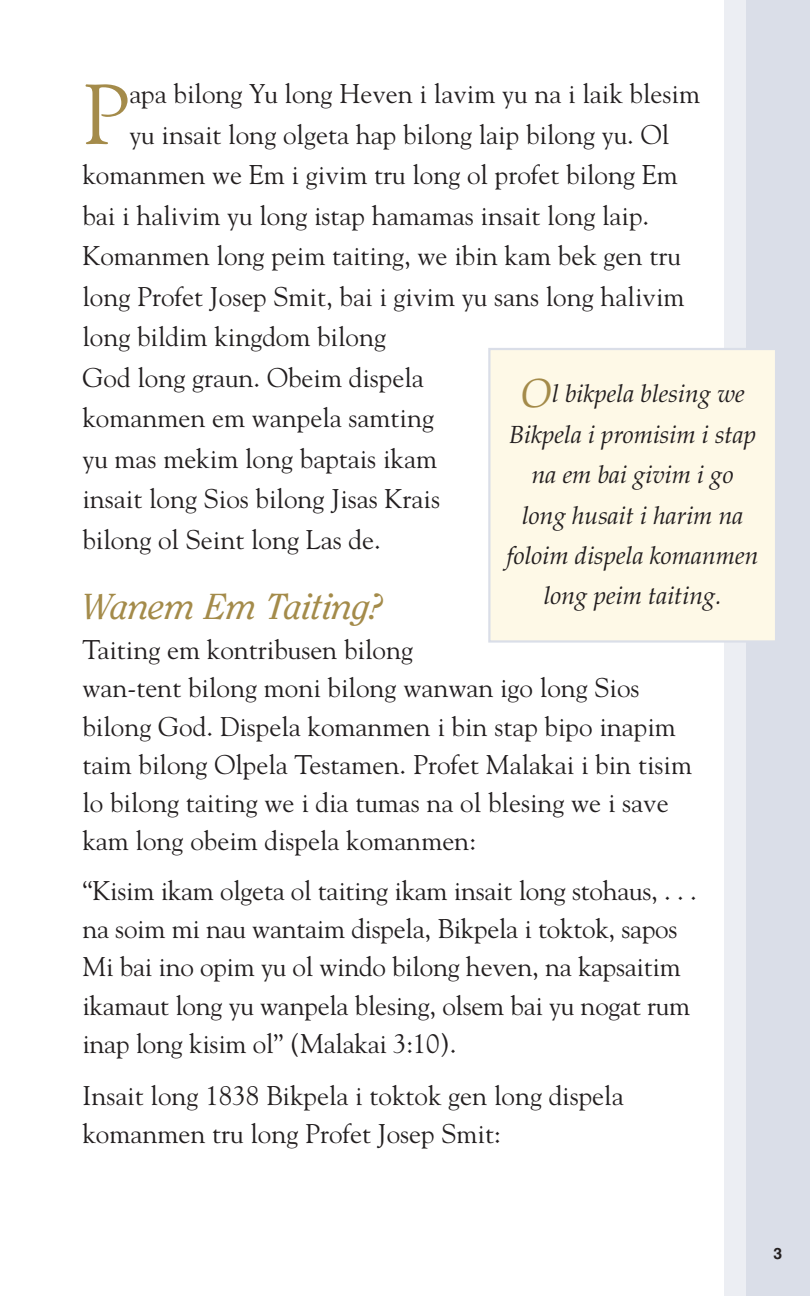
<style>
.page{position:relative;width:810px;height:1296px;background:#fff}
.page>*{position:absolute;margin:0;border:0;box-sizing:border-box;transform-origin:0 0}
.t1{font:84.6px "Goudy Oldstylelds Lat";color:#a48b4a}
.t2{font:italic 36px "Clearfacelds Lat";letter-spacing:-.01em;color:#a48b4a}
.t3{font:27px/38.2px "Goudy Oldstylelds Lat";color:#231f20}
.t4{font:italic 24.75px/40.5px "Palatinolds Lat";color:#231f20;text-align:center}
.t5{font:700 15.75px "Helveticalds Lat";color:#231f20}
.s1{font-size:40.5px;color:#a48b4a}
</style>
<div class="page">
<div style="left:725px;top:0;width:85px;height:1296px;background:#dadee8"></div>
<div style="left:725px;top:0;width:21px;height:1296px;background:#eceef3"></div>
<div style="left:489px;top:349px;width:287px;height:292px;background:#fef9e7"></div>
<div style="left:488px;top:348px;width:289px;height:295px;border:2px solid #dadee8"></div>
<h1 class="t1" style="left:82px;top:46px;width:48px">P</h1>
<p class="t3" style="left:129px;top:72px;width:572px">apa bilong Yu long Heven i lavim yu na i laik blesim</p>
<p class="t3" style="left:129px;top:113px;width:541px">yu insait long olgeta hap bilong laip bilong yu. Ol</p>
<p class="t3" style="left:82px;top:153px;width:597px">komanmen we Em i givim tru long ol profet bilong Em</p>
<p class="t3" style="left:82px;top:194px;width:568px">bai i halivim yu long istap hamamas insait long laip.</p>
<p class="t3" style="left:82px;top:234px;width:600px">Komanmen long peim taiting, we ibin kam bek gen tru</p>
<p class="t3" style="left:82px;top:275px;width:604px">long Profet Josep Smit, bai i givim yu sans long halivim</p>
<p class="t3" style="left:82px;top:315px;width:305px">long bildim kingdom bilong</p>
<p class="t3" style="left:82px;top:356px;width:343px">God long graun. Obeim dispela</p>
<p class="t3" style="left:82px;top:396px;width:353px">komanmen em wanpela samting</p>
<p class="t3" style="left:82px;top:437px;width:356px">yu mas mekim long baptais ikam</p>
<p class="t3" style="left:82px;top:477px;width:359px">insait long Sios bilong Jisas Krais</p>
<p class="t3" style="left:82px;top:518px;width:300px">bilong ol Seint long Las de.</p>
<h2 class="t2" style="left:82px;top:577px;width:303px">Wanem Em Taiting?</h2>
<p class="t3" style="left:82px;top:628px;width:611px">Taiting em kontribusen bilong<br>wan-tent bilong moni bilong wanwan igo long Sios bilong God. Dispela komanmen i bin stap bipo inapim taim bilong Olpela Testamen. Profet Malakai i bin tisim lo bilong taiting we i dia tumas na ol blesing we i save kam long obeim dispela komanmen:</p>
<p class="t3" style="left:82px;top:869px;width:616px">“Kisim ikam olgeta ol taiting ikam insait long stohaus, . . . na soim mi nau wantaim dispela, Bikpela i toktok, sapos Mi bai ino opim yu ol windo bilong heven, na kapsaitim ikamaut long yu wanpela blesing, olsem bai yu nogat rum inap long kisim ol” (Malakai 3:10).</p>
<p class="t3" style="left:82px;top:1074px;width:543px">Insait long 1838 Bikpela i toktok gen long dispela komanmen tru long Profet Josep Smit:</p>
<p class="t4" style="left:507px;top:372px;width:253px"><span class="s1">O</span>l bikpela blesing we<br>Bikpela i promisim i stap na em bai givim i go long husait i harim na foloim dispela komanmen long peim taiting.</p>
<p class="t5" style="left:774px;top:1240px;width:10px">3</p>
</div>
